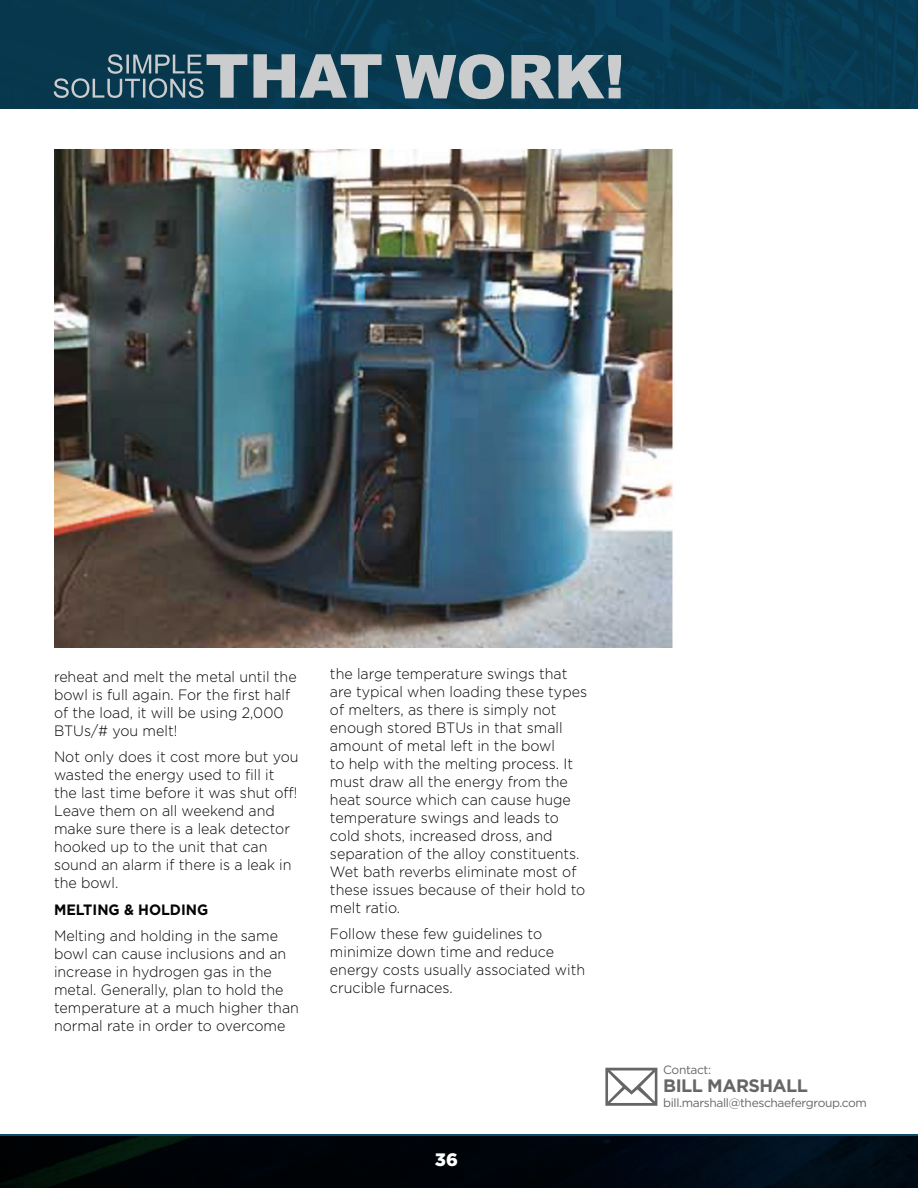
<style>
.page{position:relative;width:918px;height:1188px;background:#fff}
.page>*{position:absolute;margin:0;border:0;box-sizing:border-box;transform-origin:0 0}
.t1{font:700 18px "Gotham";letter-spacing:-.03em;color:#656666}
.t2{font:900 18px "Gotham";color:#fff}
.t3{font:300 15px/18px "Gotham";color:#040503;scale:.95 1}
.t4{font:700 15px "Gotham";color:#040503;scale:.95 1}
.t5{font:12px "Gotham";letter-spacing:-.03em;color:#656666}
</style>
<div class="page">
<svg style="left:0;top:1135px;width:918px;height:53px;background:#00090f"></svg>
<div style="left:435px;top:1152px;width:29px;height:19px;background:#040503"></div>
<div style="left:0;top:0;width:918px;height:108px;background:linear-gradient(to right,#07384d,#083d56)"></div>
<svg style="left:396px;top:54px;width:225px;height:45px;background:#7e929c"></svg>
<svg style="left:54px;top:54px;width:328px;height:44px;background:#557381"></svg>
<svg style="left:605px;top:1068px;width:52px;height:38px"></svg>
<img style="left:54px;top:149px;width:619px;height:499px">
<p class="t3" style="left:54px;top:668px;width:257px">reheat and melt the metal until the bowl is full again. For the first half of the load, it will be using 2,000<br>BTUs/# you melt!</p>
<p class="t3" style="left:54px;top:748px;width:259px">Not only does it cost more but you wasted the energy used to fill it the last time before it was shut off!<br>Leave them on all weekend and make sure there is a leak detector hooked up to the unit that can sound an alarm if there is a leak in the bowl.</p>
<p class="t4" style="left:54px;top:899px;width:164px">MELTING &amp; HOLDING</p>
<p class="t3" style="left:54px;top:926px;width:259px">Melting and holding in the same bowl can cause inclusions and an increase in hydrogen gas in the metal. Generally, plan to hold the temperature at a much higher than normal rate in order to overcome</p>
<p class="t3" style="left:330px;top:664px;width:272px">the large temperature swings that are typical when loading these types of melters, as there is simply not enough stored BTUs in that small amount of metal left in the bowl<br>to help with the melting process. It must draw all the energy from the heat source which can cause huge temperature swings and leads to cold shots, increased dross, and separation of the alloy constituents.<br>Wet bath reverbs eliminate most of these issues because of their hold to melt ratio.</p>
<p class="t3" style="left:330px;top:925px;width:270px">Follow these few guidelines to minimize down time and reduce energy costs usually associated with crucible furnaces.</p>
<p class="t2" style="left:435px;top:1147px;width:25px">36</p>
<p class="t5" style="left:663px;top:1062px;width:49px">Contact:</p>
<p class="t1" style="left:663px;top:1074px;width:146px">BILL MARSHALL</p>
<p class="t5" style="left:663px;top:1095px;width:205px">bill.marshall@theschaefergroup.com</p>
</div>
